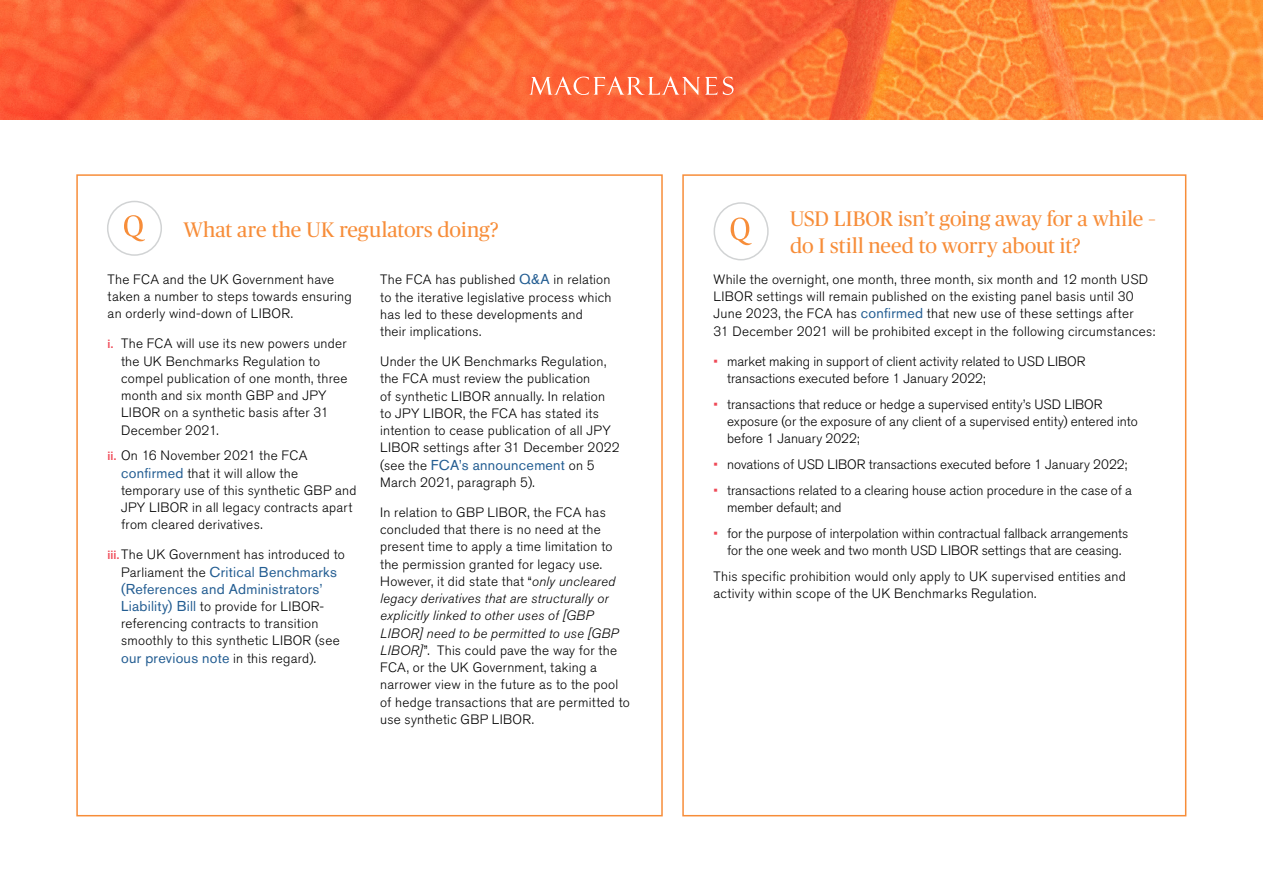
<style>
.page{position:relative;width:1263px;height:893px;background:#fff}
.page>*{position:absolute;margin:0;border:0;box-sizing:border-box;transform-origin:0 0}
.t1{font:21px/27px "Publico Headline";color:#f78d39}
.t2{font:14.25px/17.1px "Akzidenz Grotesk BQ";letter-spacing:.02em;color:#235d92}
.t3{font:300 13.5px/17.2px "Akzidenz Grotesk BQ";letter-spacing:.015em;color:#000}
.s1{font-weight:500;font-size:12px;color:#ef4957}
.s2{font-weight:400;font-size:14.25px;color:#235d92}
.s3{font-weight:300;font-size:13.5px;color:#000}
.s4{font-style:italic}
.s5{color:#ef4957}
</style>
<div class="page">
<img style="left:0;top:0;width:1263px;height:119px">
<svg style="left:529px;top:77px;width:204px;height:18px;background:#fc8360"></svg>
<svg style="left:124px;top:215px;width:21px;height:26px"></svg>
<div style="left:107px;top:201px;width:55px;height:55px;border:2px solid #d1d3d4;border-radius:50%"></div>
<div style="left:682px;top:174px;width:504px;height:642px;border:2px solid #f78d39"></div>
<svg style="left:731px;top:217px;width:21px;height:28px"></svg>
<div style="left:713px;top:202px;width:56px;height:58px;border:2px solid #d1d3d4;border-radius:50%"></div>
<h1 class="t1" style="left:183px;top:215px;width:317px">What are the UK regulators doing?</h1>
<p class="t3" style="left:108px;top:271px;width:246px">The FCA and the UK Government have taken a number to steps towards ensuring an orderly wind-down of LIBOR.</p>
<p class="t3" style="left:121px;top:335px;width:228px;text-indent:-14px"><span class="s1">i.</span> The FCA will use its new powers under the UK Benchmarks Regulation to compel publication of one month, three month and six month GBP and JPY<br>LIBOR on a synthetic basis after 31<br>December 2021.</p>
<p class="t3" style="left:121px;top:447px;width:237px;text-indent:-14px"><span class="s1">ii.</span> On 16 November 2021 the FCA <span class="s2">confirmed</span> that it will allow the temporary use of this synthetic GBP and JPY LIBOR in all legacy contracts apart from cleared derivatives.</p>
<p class="t3" style="left:108px;top:546px;width:239px"><span class="s1">iii.</span>The UK Government has introduced to</p>
<p class="t2" style="left:121px;top:563px;width:217px"><span class="s3">Parliament the</span> Critical Benchmarks (References and Administrators’</p>
<p class="t3" style="left:121px;top:598px;width:220px"><span class="s2">Liability) Bill</span> to provide for LIBOR&shy;referencing contracts to transition smoothly to this synthetic LIBOR (see</p>
<p class="t2" style="left:121px;top:649px;width:196px">our previous note <span class="s3">in this regard).</span></p>
<p class="t3" style="left:380px;top:271px;width:233px">The FCA has published <span class="s2">Q&amp;A</span> in relation to the iterative legislative process which has led to these developments and their implications.</p>
<p class="t3" style="left:380px;top:353px;width:241px">Under the UK Benchmarks Regulation, the FCA must review the publication<br>of synthetic LIBOR annually. In relation to JPY LIBOR, the FCA has stated its intention to cease publication of all JPY LIBOR settings after 31 December 2022</p>
<p class="t2" style="left:380px;top:456px;width:216px"><span class="s3">(see the</span> FCA’s announcement <span class="s3">on 5</span></p>
<p class="t3" style="left:380px;top:474px;width:156px">March 2021, paragraph 5).</p>
<p class="t3" style="left:380px;top:504px;width:251px">In relation to GBP LIBOR, the FCA has concluded that there is no need at the present time to apply a time limitation to the permission granted for legacy use.<br>However, it did state that “<span class="s4">only uncleared legacy derivatives that are structurally or explicitly linked to other uses of [GBP LIBOR] need to be permitted to use [GBP LIBOR]</span>”. This could pave the way for the FCA, or the UK Government, taking a narrower view in the future as to the pool of hedge transactions that are permitted to use synthetic GBP LIBOR.</p>
<h1 class="t1" style="left:790px;top:204px;width:368px">USD LIBOR isn’t going away for a while – do I still need to worry about it?</h1>
<p class="t3" style="left:713px;top:271px;width:443px">While the overnight, one month, three month, six month and 12 month USD LIBOR settings will remain published on the existing panel basis until 30<br>June 2023, the FCA has <span class="s2">confirmed</span> that new use of these settings after<br>31 December 2021 will be prohibited except in the following circumstances:</p>
<p class="t3" style="left:727px;top:353px;width:360px;text-indent:-14px"><span class="s5">•</span> market making in support of client activity related to USD LIBOR transactions executed before 1 January 2022;</p>
<p class="t3" style="left:727px;top:396px;width:412px;text-indent:-14px"><span class="s5">•</span> transactions that reduce or hedge a supervised entity’s USD LIBOR exposure (or the exposure of any client of a supervised entity) entered into before 1 January 2022;</p>
<p class="t3" style="left:713px;top:456px;width:415px"><span class="s5">•</span> novations of USD LIBOR transactions executed before 1 January 2022;</p>
<p class="t3" style="left:727px;top:482px;width:406px;text-indent:-14px"><span class="s5">•</span> transactions related to a clearing house action procedure in the case of a member default; and</p>
<p class="t3" style="left:713px;top:525px;width:416px;text-align:center"><span class="s5">•</span> for the purpose of interpolation within contractual fallback arrangements for the one week and two month USD LIBOR settings that are ceasing.</p>
<p class="t3" style="left:713px;top:568px;width:414px">This specific prohibition would only apply to UK supervised entities and activity within scope of the UK Benchmarks Regulation.</p>
</div>
